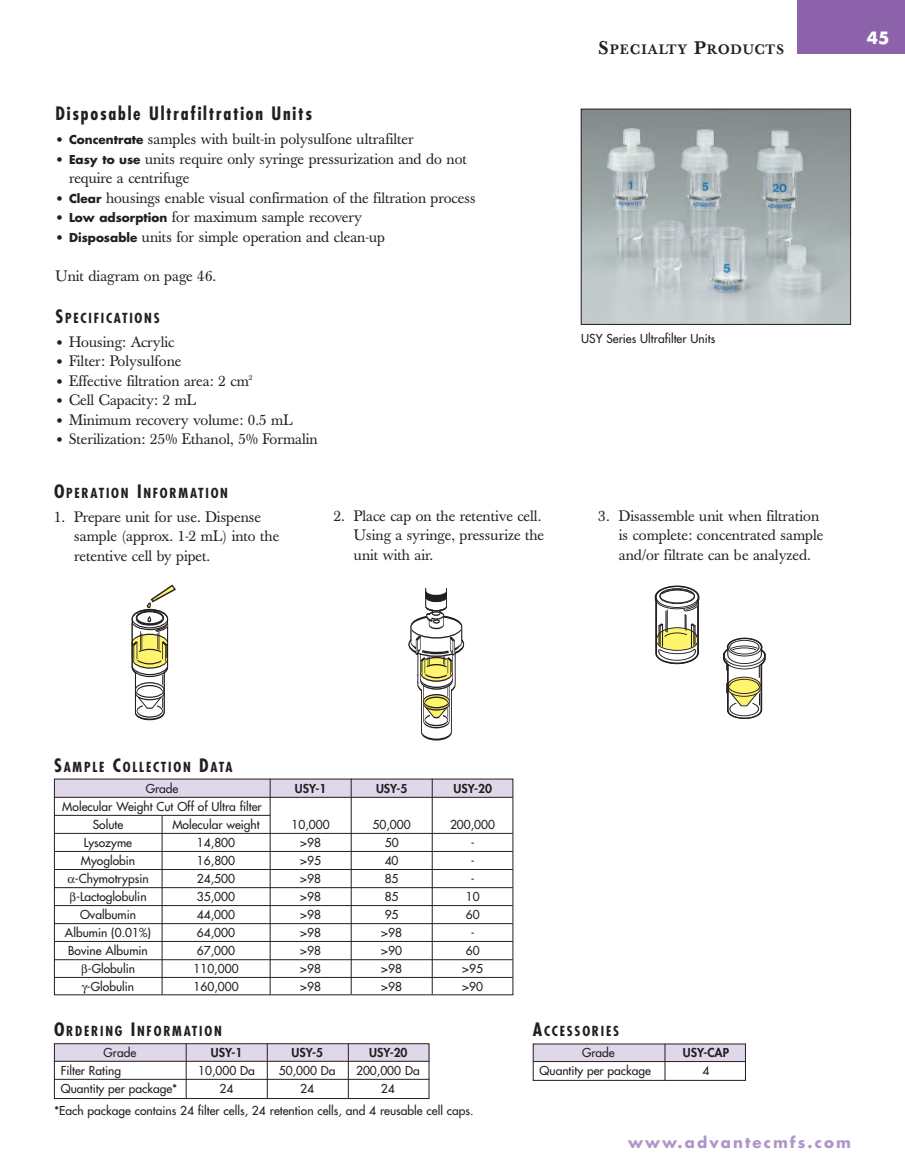
<style>
.page{position:relative;width:905px;height:1175px;background:#fff}
.page>*{position:absolute;margin:0;border:0;box-sizing:border-box;transform-origin:0 0}
.t1{font:700 condensed 18px "Futura";letter-spacing:.1em;color:#231f20}
.t2{font:700 16.5px "Futura";color:#fff}
.t3{font:15px/19.5px "Baskerville";color:#231f20}
.t4{font:700 15px "Futura";letter-spacing:.135em;color:#b096c7}
.t5{font:700 condensed 13.5px "Futura";letter-spacing:.13em;color:#231f20}
.t6{font:500 13.5px "Baskerville";letter-spacing:.085em;color:#231f20}
.t7{font:12px/18px "Futura";color:#231f20}
.t8{font:800 12px "Futura";color:#231f20}
.s1{font-family:"Futura";font-weight:700;font-size:12px}
.s2{font-size:18px}
</style>
<div class="page">
<div style="left:796px;top:0;width:108px;height:54px;background:#8c62aa"></div>
<hr style="left:54px;top:833px;width:459px;height:1px;background:#231f20">
<div style="left:54px;top:778px;width:459px;height:19px;background:#e0d7ea"></div>
<hr style="left:54px;top:797px;width:459px;height:1px;background:#231f20">
<hr style="left:54px;top:815px;width:216px;height:1px;background:#231f20">
<hr style="left:54px;top:851px;width:459px;height:1px;background:#231f20">
<hr style="left:54px;top:869px;width:459px;height:1px;background:#231f20">
<hr style="left:54px;top:887px;width:459px;height:1px;background:#231f20">
<hr style="left:54px;top:941px;width:459px;height:1px;background:#231f20">
<hr style="left:54px;top:905px;width:459px;height:1px;background:#231f20">
<hr style="left:54px;top:923px;width:459px;height:1px;background:#231f20">
<hr style="left:54px;top:959px;width:459px;height:1px;background:#231f20">
<hr style="left:54px;top:977px;width:459px;height:1px;background:#231f20">
<img style="left:582px;top:111px;width:266px;height:212px">
<div style="left:580px;top:109px;width:270px;height:216px;border:1px solid #231f20"></div>
<svg style="left:131px;top:584px;width:45px;height:137px"></svg>
<svg style="left:408px;top:588px;width:56px;height:153px"></svg>
<hr style="left:162px;top:815px;width:1px;height:179px;background:#231f20">
<hr style="left:270px;top:778px;width:1px;height:216px;background:#231f20">
<hr style="left:351px;top:778px;width:1px;height:216px;background:#231f20">
<hr style="left:432px;top:778px;width:1px;height:216px;background:#231f20">
<div style="left:533px;top:1044px;width:212px;height:17px;background:#e0d7ea"></div>
<hr style="left:533px;top:1061px;width:212px;height:1px;background:#231f20">
<hr style="left:664px;top:1043px;width:1px;height:37px;background:#231f20">
<svg style="left:723px;top:637px;width:43px;height:82px"></svg>
<svg style="left:654px;top:585px;width:46px;height:79px"></svg>
<div style="left:54px;top:1044px;width:375px;height:17px;background:#e0d7ea"></div>
<div style="left:54px;top:1043px;width:375px;height:55px;border:1px solid #231f20"></div>
<hr style="left:55px;top:1060px;width:374px;height:1px;background:#231f20">
<hr style="left:54px;top:1079px;width:375px;height:1px;background:#231f20">
<hr style="left:186px;top:1043px;width:1px;height:55px;background:#231f20">
<hr style="left:267px;top:1043px;width:1px;height:55px;background:#231f20">
<hr style="left:348px;top:1043px;width:1px;height:55px;background:#231f20">
<p class="t1" style="left:56px;top:106px;width:258px">Disposable Ultrafiltration Units</p>
<p class="t3" style="left:56px;top:131px;width:360px"><span class="s1">• Concentrate</span> samples with built-in polysulfone ultrafilter</p>
<p class="t3" style="left:69px;top:151px;width:399px;text-indent:-14px"><span class="s1">• Easy to use</span> units require only syringe pressurization and do not require a centrifuge</p>
<p class="t3" style="left:56px;top:190px;width:421px"><span class="s1">• Clear</span> housings enable visual confirmation of the filtration process</p>
<p class="t3" style="left:56px;top:209px;width:308px"><span class="s1">• Low adsorption</span> for maximum sample recovery</p>
<p class="t3" style="left:56px;top:229px;width:331px"><span class="s1">• Disposable</span> units for simple operation and clean-up</p>
<p class="t3" style="left:56px;top:268px;width:162px">Unit diagram on page 46.</p>
<p class="t5" style="left:56px;top:312px;width:106px"><span class="s2">S</span>PECIFICATIONS</p>
<p class="t3" style="left:56px;top:334px;width:120px"><span class="s1">•</span> Housing: Acrylic</p>
<p class="t3" style="left:56px;top:353px;width:127px"><span class="s1">•</span> Filter: Polysulfone</p>
<p class="t3" style="left:56px;top:373px;width:199px"><span class="s1">•</span> Effective filtration area: 2 cm<sup>2</sup></p>
<p class="t3" style="left:56px;top:392px;width:142px"><span class="s1">•</span> Cell Capacity: 2 mL</p>
<p class="t3" style="left:56px;top:412px;width:239px"><span class="s1">•</span> Minimum recovery volume: 0.5 mL</p>
<p class="t3" style="left:56px;top:431px;width:264px"><span class="s1">•</span> Sterilization: 25% Ethanol, 5% Formalin</p>
<p class="t6" style="left:598px;top:45px;width:187px"><span class="s2">S</span>PECIALTY <span class="s2">P</span>RODUCTS</p>
<p class="t7" style="left:581px;top:330px;width:136px">USY Series Ultrafilter Units</p>
<p class="t5" style="left:54px;top:486px;width:175px"><span class="s2">O</span>PERATION <span class="s2">I</span>NFORMATION</p>
<p class="t3" style="left:74px;top:508px;width:206px;text-indent:-20px">1. Prepare unit for use. Dispense sample (approx. 1-2 mL) into the retentive cell by pipet.</p>
<p class="t3" style="left:354px;top:507px;width:192px;text-indent:-20px">2. Place cap on the retentive cell.<br>Using a syringe, pressurize the unit with air.</p>
<p class="t3" style="left:619px;top:507px;width:206px;text-indent:-20px">3. Disassemble unit when filtration is complete: concentrated sample and/or filtrate can be analyzed.</p>
<p class="t2" style="left:866px;top:31px;width:24px">45</p>
<p class="t5" style="left:54px;top:760px;width:180px"><span class="s2">S</span>AMPLE <span class="s2">C</span>OLLECTION <span class="s2">D</span>ATA</p>
<p class="t7" style="left:146px;top:780px;width:34px">Grade</p>
<p class="t8" style="left:295px;top:782px;width:33px">USY-1</p>
<p class="t8" style="left:376px;top:782px;width:33px">USY-5</p>
<p class="t8" style="left:453px;top:782px;width:40px">USY-20</p>
<p class="t7" style="left:93px;top:798px;width:170px;text-indent:-30px">Molecular Weight Cut Off of Ultra filter<br>Solute</p>
<p class="t7" style="left:172px;top:816px;width:89px">Molecular weight</p>
<p class="t7" style="left:291px;top:816px;width:40px">10,000</p>
<p class="t7" style="left:372px;top:816px;width:40px">50,000</p>
<p class="t7" style="left:450px;top:816px;width:47px">200,000</p>
<p class="t7" style="left:84px;top:834px;width:50px">Lysozyme</p>
<p class="t7" style="left:197px;top:834px;width:40px">14,800</p>
<p class="t7" style="left:300px;top:834px;width:22px">&gt;98</p>
<p class="t7" style="left:385px;top:834px;width:15px">50</p>
<p class="t7" style="left:470px;top:834px;width:5px">-</p>
<p class="t7" style="left:81px;top:852px;width:56px">Myoglobin</p>
<p class="t7" style="left:197px;top:852px;width:40px">16,800</p>
<p class="t7" style="left:300px;top:852px;width:22px">&gt;95</p>
<p class="t7" style="left:384px;top:852px;width:15px">40</p>
<p class="t7" style="left:470px;top:852px;width:5px">-</p>
<p class="t7" style="left:75px;top:870px;width:75px">-Chymotrypsin</p>
<p class="t7" style="left:197px;top:870px;width:40px">24,500</p>
<p class="t7" style="left:300px;top:870px;width:22px">&gt;98</p>
<p class="t7" style="left:384px;top:870px;width:15px">85</p>
<p class="t7" style="left:470px;top:870px;width:5px">-</p>
<p class="t7" style="left:76px;top:888px;width:72px">-Lactoglobulin</p>
<p class="t7" style="left:197px;top:888px;width:40px">35,000</p>
<p class="t7" style="left:300px;top:888px;width:22px">&gt;98</p>
<p class="t7" style="left:384px;top:888px;width:15px">85</p>
<p class="t7" style="left:465px;top:888px;width:15px">10</p>
<p class="t7" style="left:80px;top:906px;width:57px">Ovalbumin</p>
<p class="t7" style="left:197px;top:906px;width:40px">44,000</p>
<p class="t7" style="left:300px;top:906px;width:22px">&gt;98</p>
<p class="t7" style="left:384px;top:906px;width:15px">95</p>
<p class="t7" style="left:465px;top:906px;width:15px">60</p>
<p class="t7" style="left:65px;top:924px;width:88px">Albumin (0.01%)</p>
<p class="t7" style="left:197px;top:924px;width:40px">64,000</p>
<p class="t7" style="left:300px;top:924px;width:22px">&gt;98</p>
<p class="t7" style="left:381px;top:924px;width:22px">&gt;98</p>
<p class="t7" style="left:470px;top:924px;width:5px">-</p>
<p class="t7" style="left:68px;top:942px;width:81px">Bovine Albumin</p>
<p class="t7" style="left:197px;top:942px;width:40px">67,000</p>
<p class="t7" style="left:300px;top:942px;width:22px">&gt;98</p>
<p class="t7" style="left:381px;top:942px;width:22px">&gt;90</p>
<p class="t7" style="left:465px;top:942px;width:15px">60</p>
<p class="t7" style="left:88px;top:960px;width:49px">-Globulin</p>
<p class="t7" style="left:193px;top:960px;width:47px">110,000</p>
<p class="t7" style="left:300px;top:960px;width:22px">&gt;98</p>
<p class="t7" style="left:381px;top:960px;width:22px">&gt;98</p>
<p class="t7" style="left:462px;top:960px;width:22px">&gt;95</p>
<p class="t7" style="left:87px;top:978px;width:49px">-Globulin</p>
<p class="t7" style="left:193px;top:978px;width:47px">160,000</p>
<p class="t7" style="left:300px;top:978px;width:22px">&gt;98</p>
<p class="t7" style="left:381px;top:978px;width:22px">&gt;98</p>
<p class="t7" style="left:462px;top:978px;width:22px">&gt;90</p>
<p class="t5" style="left:54px;top:1024px;width:169px"><span class="s2">O</span>RDERING <span class="s2">I</span>NFORMATION</p>
<p class="t7" style="left:103px;top:1044px;width:34px">Grade</p>
<p class="t8" style="left:211px;top:1046px;width:33px">USY-1</p>
<p class="t8" style="left:291px;top:1046px;width:33px">USY-5</p>
<p class="t8" style="left:369px;top:1046px;width:40px">USY-20</p>
<p class="t7" style="left:61px;top:1062px;width:62px">Filter Rating</p>
<p class="t7" style="left:198px;top:1062px;width:58px">10,000 Da</p>
<p class="t7" style="left:279px;top:1062px;width:58px">50,000 Da</p>
<p class="t7" style="left:356px;top:1062px;width:65px">200,000 Da</p>
<p class="t7" style="left:61px;top:1080px;width:118px">Quantity per package*</p>
<p class="t7" style="left:219px;top:1080px;width:15px">24</p>
<p class="t7" style="left:300px;top:1080px;width:15px">24</p>
<p class="t7" style="left:54px;top:1078px;width:421px;line-height:22.5px;text-indent:327px">24<br>*Each package contains 24 filter cells, 24 retention cells, and 4 reusable cell caps.</p>
<p class="t5" style="left:533px;top:1025px;width:88px"><span class="s2">A</span>CCESSORIES</p>
<p class="t7" style="left:582px;top:1044px;width:34px">Grade</p>
<p class="t8" style="left:682px;top:1047px;width:48px">USY-CAP</p>
<p class="t7" style="left:539px;top:1062px;width:113px">Quantity per package</p>
<p class="t7" style="left:702px;top:1062px;width:8px">4</p>
<p class="t4" style="left:628px;top:1135px;width:224px">www.advantecmfs.com</p>
</div>
